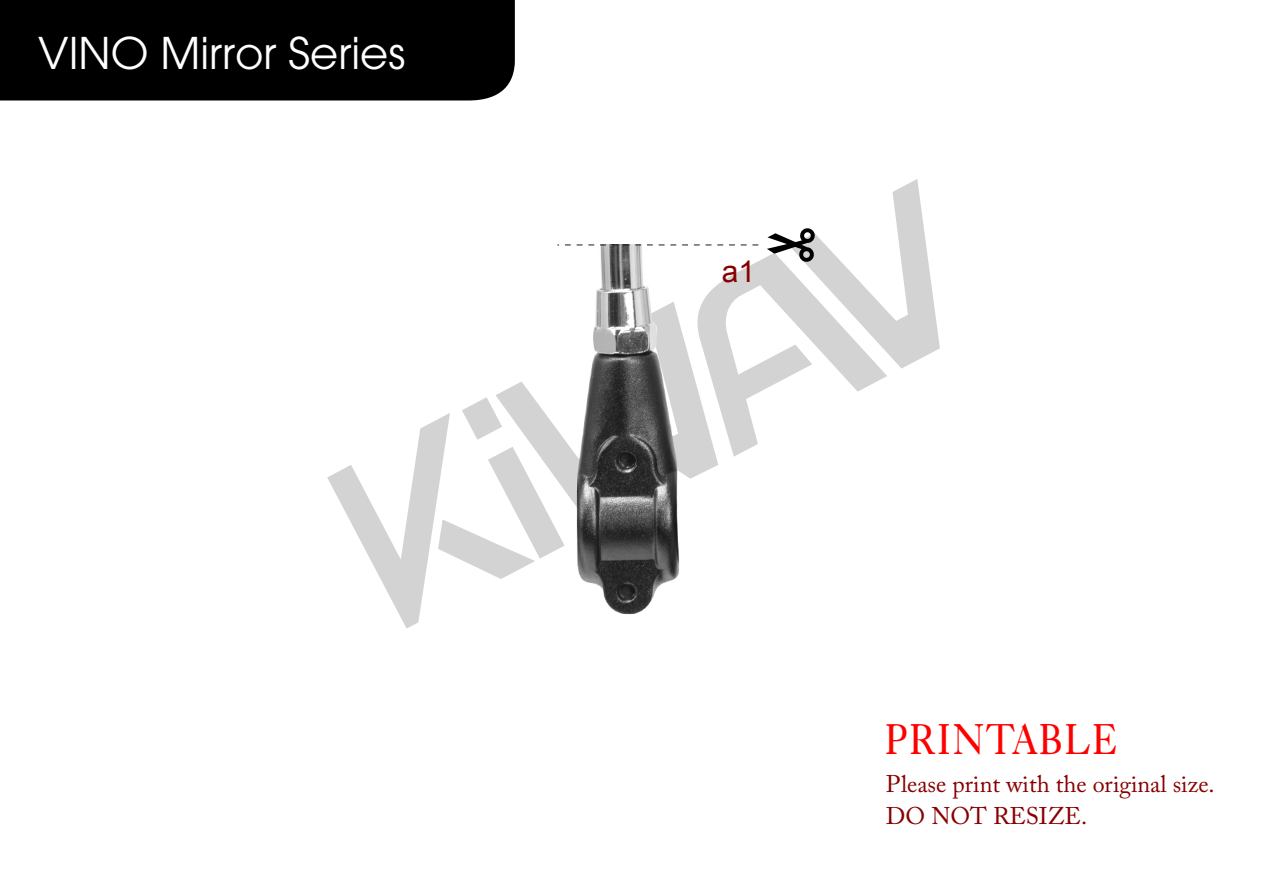
<style>
.page{position:relative;width:1263px;height:893px;background:#fff}
.page>*{position:absolute;margin:0;border:0;box-sizing:border-box;transform-origin:0 0}
.t1{font:43.5px "Avant Garde";color:#fff}
.t2{font:42.6px "Caslon 540 BT";letter-spacing:.05em;color:#f00;scale:.9 1}
.t3{font:30px "Arial";color:#870000}
.t4{font:24px/31.5px "Adobe Caslon Pro";color:#870000}
</style>
<div class="page">
<div style="left:0;top:0;width:515px;height:100px;background:#000"></div>
<svg style="left:327px;top:179px;width:613px;height:450px"></svg>
<h1 class="t1" style="left:38px;top:28px;width:369px">VINO Mirror Series</h1>
<p class="t3" style="left:722px;top:252px;width:35px">a1</p>
<h2 class="t2" style="left:884px;top:713px;width:259px">PRINTABLE</h2>
<p class="t4" style="left:886px;top:768px;width:330px">Please print with the original size.<br>DO NOT RESIZE.</p>
</div>
